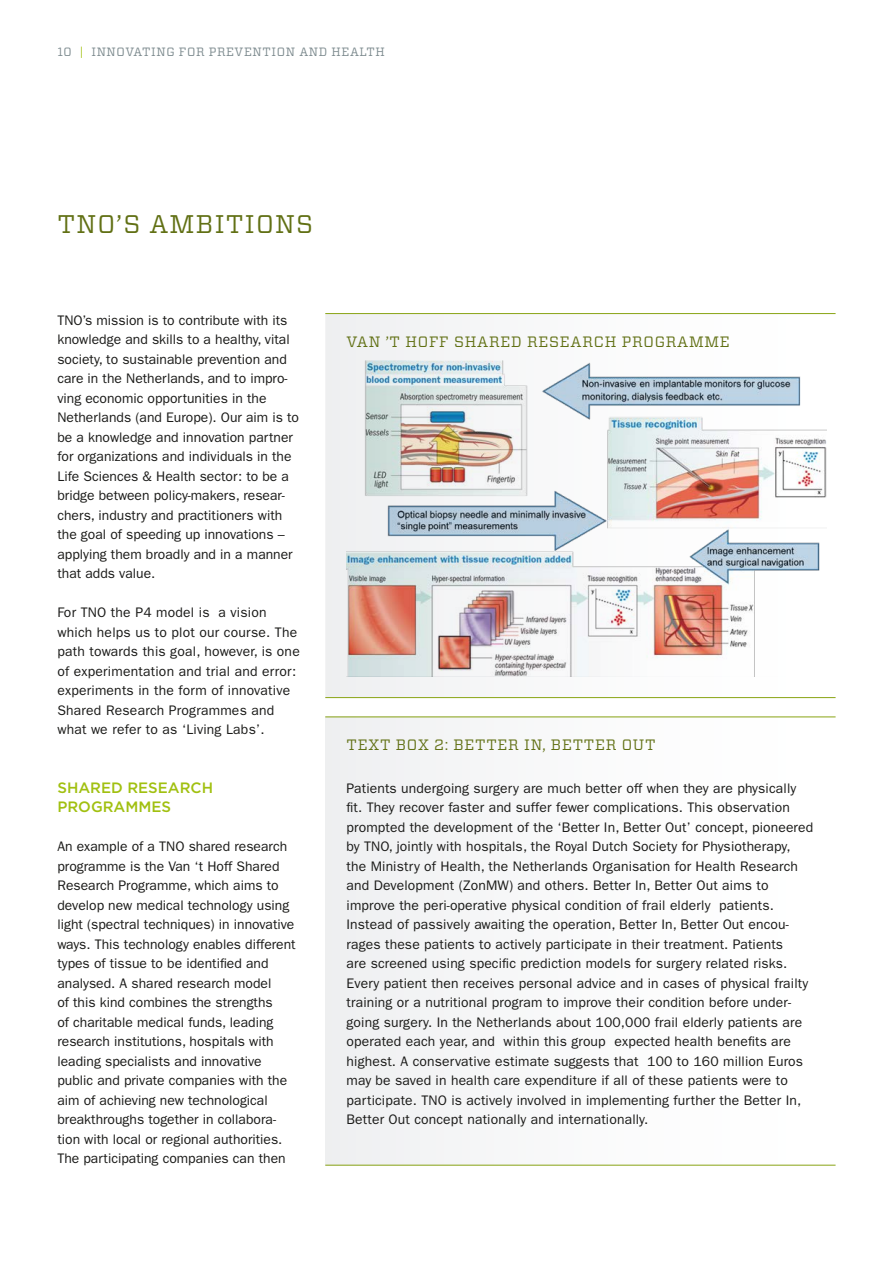
<style>
.page{position:relative;width:893px;height:1263px;background:#fff}
.page>*{position:absolute;margin:0;border:0;box-sizing:border-box;transform-origin:0 0}
.t1{font:25.5px "Vitesse";letter-spacing:.05em;color:#617014}
.t2{font:15px "Vitesse";letter-spacing:.05em;color:#617014}
.t3{font:500 15px/19.5px "Gotham";color:#a1c010}
.t4{font:13.8px/19.5px "ITC Franklin Gothic Std";letter-spacing:.01em;color:#1a1a18}
.t5{font:12px "Vitesse";letter-spacing:.05em;color:#7a888c}
.s1{color:#a1c010}
</style>
<div class="page">
<div style="left:325px;top:717px;width:511px;height:448px;background:#f9fafa"></div>
<hr style="left:325px;top:716px;width:511px;height:1px;background:#89a414">
<hr style="left:325px;top:1165px;width:511px;height:1px;background:#89a414">
<svg style="left:325px;top:314px;width:510px;height:383px"></svg>
<hr style="left:325px;top:313px;width:511px;height:1px;background:#89a414">
<hr style="left:325px;top:697px;width:511px;height:1px;background:#89a414">
<img style="left:347px;top:360px;width:479px;height:316px">
<p class="t5" style="left:57px;top:43px;width:329px">10 <span class="s1">|</span> INNOVATING FOR PREVENTION AND HEALTH</p>
<h1 class="t1" style="left:57px;top:207px;width:20px">TNO</h1>
<h1 class="t1" style="left:117px;top:207px;width:198px">’S AMBITIONS</h1>
<p class="t4" style="left:57px;top:310px;width:243px">TNO’s mission is to contribute with its knowledge and skills to a healthy, vital society, to sustainable prevention and care in the Netherlands, and to impro&shy;ving economic opportunities in the Netherlands (and Europe). Our aim is to be a knowledge and innovation partner for organizations and individuals in the Life Sciences &amp; Health sector: to be a bridge between policy-makers, resear&shy;chers, industry and practitioners with the goal of speeding up innovations – applying them broadly and in a manner that adds value.</p>
<p class="t4" style="left:57px;top:603px;width:244px">For TNO the P4 model is a vision which helps us to plot our course. The path towards this goal, however, is one of experimentation and trial and error: experiments in the form of innovative Shared Research Programmes and what we refer to as ‘Living Labs’.</p>
<p class="t3" style="left:57px;top:777px;width:104px;text-indent:54px">D RESEARCH<br>PROGRAMMES</p>
<p class="t4" style="left:57px;top:837px;width:240px">An example of a TNO shared research programme is the Van ‘t Hoff Shared Research Programme, which aims to develop new medical technology using light (spectral techniques) in innovative ways. This technology enables different types of tissue to be identified and analysed. A shared research model<br>of this kind combines the strengths<br>of charitable medical funds, leading research institutions, hospitals with leading specialists and innovative public and private companies with the aim of achieving new technological breakthroughs together in collabora&shy;tion with local or regional authorities.<br>The participating companies can then</p>
<p class="t3" style="left:57px;top:777px;width:22px">SHARE</p>
<p class="t2" style="left:347px;top:331px;width:385px">VAN ’T HOFF SHARED RESEARCH PROGRAMME</p>
<p class="t2" style="left:347px;top:735px;width:311px">TEXT BOX 2: BETTER IN, BETTER OUT</p>
<p class="t4" style="left:347px;top:778px;width:468px">Patients undergoing surgery are much better off when they are physically fit. They recover faster and suffer fewer complications. This observation prompted the development of the ‘Better In, Better Out’ concept, pioneered by TNO, jointly with hospitals, the Royal Dutch Society for Physiotherapy, the Ministry of Health, the Netherlands Organisation for Health Research and Development (ZonMW) and others. Better In, Better Out aims to improve the peri-operative physical condition of frail elderly patients.<br>Instead of passively awaiting the operation, Better In, Better Out encou&shy;rages these patients to actively participate in their treatment. Patients<br>are screened using specific prediction models for surgery related risks.<br>Every patient then receives personal advice and in cases of physical frailty training or a nutritional program to improve their condition before under&shy;going surgery. In the Netherlands about 100,000 frail elderly patients are operated each year, and within this group expected health benefits are highest. A conservative estimate suggests that 100 to 160 million Euros may be saved in health care expenditure if all of these patients were to participate. TNO is actively involved in implementing further the Better In, Better Out concept nationally and internationally.</p>
</div>
